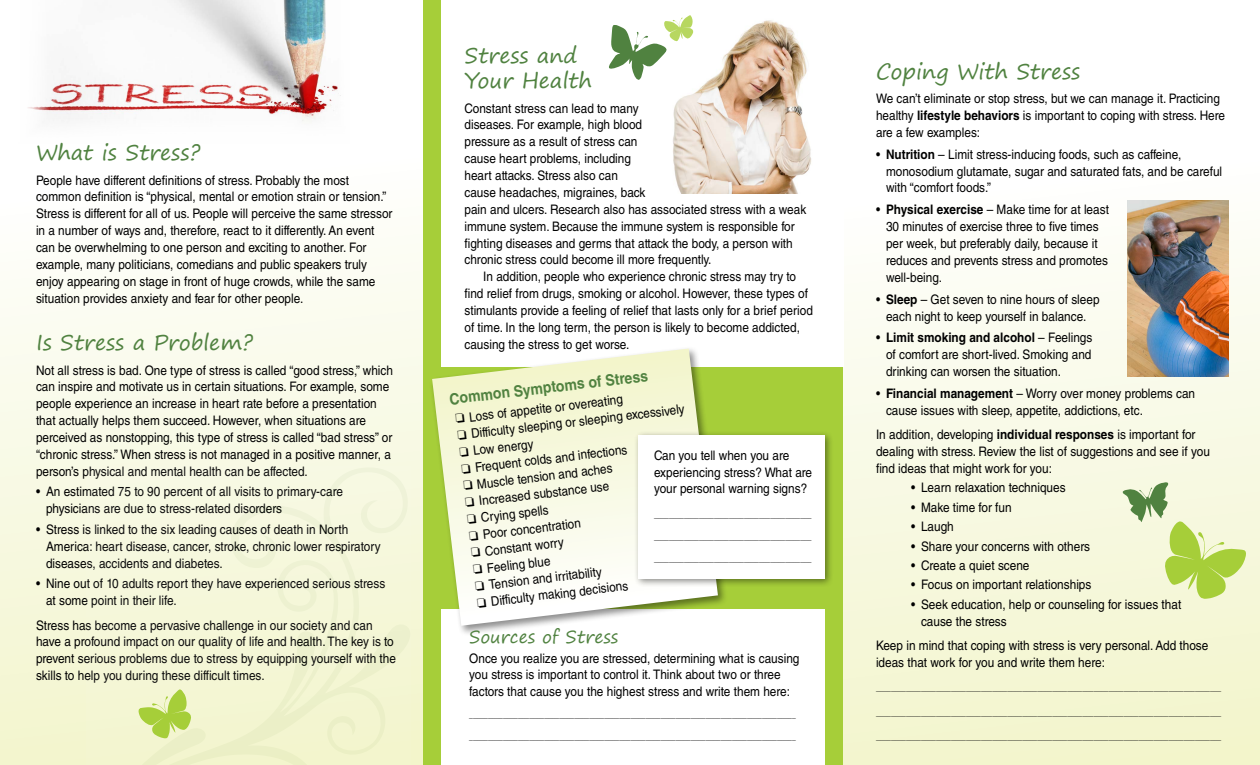
<style>
.page{position:relative;width:1260px;height:765px;background:#fff}
.page>*{position:absolute;margin:0;border:0;box-sizing:border-box;transform-origin:0 0}
.Subhead_1{font:21.25px/25px "Segoe Print";color:#508240}
.Subhead_1-2{font:17.5px "Segoe Print";color:#508240}
.Subhead_1-3{font:700 15.62px "Helvetica LT Std";color:#508240;scale:.9 1}
.Body_text{font:13.12px/16.9px "Helvetica LT Std";color:#000;scale:.9 1}
.Body_text-2{font:7.5px "Helvetica LT Std";color:#000;scale:.9 1}
.s1{font-weight:700}
</style>
<div class="page">
<div style="left:423px;top:0;width:420px;height:765px;background:#a6ce39"></div>
<div style="left:0;top:135px;width:422px;height:630px;background:linear-gradient(to bottom,#fff,#f2f5cd)"></div>
<div style="left:843px;top:135px;width:417px;height:630px;background:linear-gradient(to bottom,#fff,#f2f5cc)"></div>
<img style="left:19px;top:0;width:331px;height:144px">
<svg style="left:86px;top:467px;width:324px;height:298px;fill:#f5f7d8"></svg>
<svg style="left:138px;top:688px;width:53px;height:50px"></svg>
<div style="left:442px;top:0;width:402px;height:367px;background:#fff"></div>
<div style="left:442px;top:609px;width:383px;height:156px;background:#fff"></div>
<img style="left:673px;top:20px;width:138px;height:174px">
<svg style="left:609px;top:15px;width:84px;height:65px"></svg>
<div style="left:429px;top:346px;width:299px;height:290px;background:#000;opacity:.45"></div>
<svg style="left:432px;top:349px;width:286px;height:277px"></svg>
<img style="left:1127px;top:201px;width:101px;height:176px">
<svg style="left:1122px;top:482px;width:127px;height:117px"></svg>
<div style="left:634px;top:430px;width:200px;height:158px;background:#000;opacity:.45"></div>
<div style="left:638px;top:435px;width:187px;height:143px;background:#fff"></div>
<p class="Subhead_1" style="left:36px;top:140px;width:166px">What is Stress?</p>
<p class="Body_text" style="left:36px;top:171px;width:398px">People have different definitions of stress. Probably the most common definition is “physical, mental or emotion strain or tension.” Stress is different for all of us. People will perceive the same stressor in a number of ways and, therefore, react to it differently. An event can be overwhelming to one person and exciting to another. For example, many politicians, comedians and public speakers truly enjoy appearing on stage in front of huge crowds, while the same situation provides anxiety and fear for other people.</p>
<p class="Subhead_1" style="left:36px;top:330px;width:219px">Is Stress a Problem?</p>
<p class="Body_text" style="left:36px;top:361px;width:398px">Not all stress is bad. One type of stress is called “good stress,” which can inspire and motivate us in certain situations. For example, some people experience an increase in heart rate before a presentation that actually helps them succeed. However, when situations are perceived as nonstopping, this type of stress is called “bad stress” or “chronic stress.” When stress is not managed in a positive manner, a person’s physical and mental health can be affected.</p>
<p class="Body_text" style="left:46px;top:483px;width:331px;text-indent:-10px">• An estimated 75 to 90 percent of all visits to primary-care physicians are due to stress-related disorders</p>
<p class="Body_text" style="left:46px;top:521px;width:373px;text-indent:-10px">• Stress is linked to the six leading causes of death in North<br>America: heart disease, cancer, stroke, chronic lower respiratory diseases, accidents and diabetes.</p>
<p class="Body_text" style="left:46px;top:575px;width:379px;text-indent:-10px">• Nine out of 10 adults report they have experienced serious stress at some point in their life.</p>
<p class="Body_text" style="left:36px;top:616px;width:402px">Stress has become a pervasive challenge in our society and can have a profound impact on our quality of life and health. The key is to prevent serious problems due to stress by equipping yourself with the skills to help you during these difficult times.</p>
<p class="Subhead_1" style="left:465px;top:43px;width:129px">Stress and<br>Your Health</p>
<p class="Body_text" style="left:465px;top:99px;width:381px">Constant stress can lead to many<br>diseases. For example, high blood<br>pressure as a result of stress can<br>cause heart problems, including<br>heart attacks. Stress also can<br>cause headaches, migraines, back<br>pain and ulcers. Research also has associated stress with a weak immune system. Because the immune system is responsible for fighting diseases and germs that attack the body, a person with chronic stress could become ill more frequently.</p>
<p class="Body_text" style="left:465px;top:268px;width:389px;text-indent:19px">In addition, people who experience chronic stress may try to find relief from drugs, smoking or alcohol. However, these types of stimulants provide a feeling of relief that lasts only for a brief period of time. In the long term, the person is likely to become addicted, causing the stress to get worse.</p>
<p class="Subhead_1-3" style="left:448px;top:390px;width:224px;rotate:-7deg">Common Symptoms of Stress</p>
<p class="Body_text" style="left:455px;top:411px;width:189px;rotate:-7deg">❏ Loss of appetite or overeating</p>
<p class="Body_text" style="left:457px;top:428px;width:256px;rotate:-7deg">❏ Difficulty sleeping or sleeping excessively</p>
<p class="Body_text" style="left:458px;top:444px;width:84px;rotate:-7deg">❏ Low energy</p>
<p class="Body_text" style="left:460px;top:461px;width:187px;rotate:-7deg">❏ Frequent colds and infections</p>
<p class="Body_text" style="left:654px;top:447px;width:177px">Can you tell when you are experiencing stress? What are your personal warning signs?</p>
<p class="Body_text-2" style="left:654px;top:511px;width:177px">__________________________________________</p>
<p class="Body_text-2" style="left:654px;top:533px;width:177px">__________________________________________</p>
<p class="Body_text-2" style="left:654px;top:555px;width:177px">__________________________________________</p>
<p class="Body_text" style="left:462px;top:478px;width:168px;rotate:-7deg">❏ Muscle tension and aches</p>
<p class="Body_text" style="left:464px;top:494px;width:162px;rotate:-7deg">❏ Increased substance use</p>
<p class="Body_text" style="left:466px;top:511px;width:92px;rotate:-7deg">❏ Crying spells</p>
<p class="Body_text" style="left:468px;top:528px;width:126px;rotate:-7deg">❏ Poor concentration</p>
<p class="Body_text" style="left:470px;top:545px;width:105px;rotate:-7deg">❏ Constant worry</p>
<p class="Body_text" style="left:472px;top:561px;width:88px;rotate:-7deg">❏ Feeling blue</p>
<p class="Body_text" style="left:474px;top:578px;width:143px;rotate:-7deg">❏ Tension and irritability</p>
<p class="Body_text" style="left:476px;top:595px;width:170px;rotate:-7deg">❏ Difficulty making decisions</p>
<p class="Subhead_1-2" style="left:469px;top:621px;width:151px">Sources of Stress</p>
<p class="Body_text" style="left:469px;top:650px;width:368px">Once you realize you are stressed, determining what is causing you stress is important to control it. Think about two or three factors that cause you the highest stress and write them here:</p>
<p class="Body_text-2" style="left:469px;top:711px;width:364px">_______________________________________________________________________________________</p>
<p class="Body_text-2" style="left:469px;top:733px;width:364px">_______________________________________________________________________________________</p>
<p class="Subhead_1" style="left:876px;top:58px;width:206px">Coping With Stress</p>
<p class="Body_text" style="left:876px;top:90px;width:389px">We can’t eliminate or stop stress, but we can manage it. Practicing healthy <span class="s1">lifestyle behaviors</span> is important to coping with stress. Here are a few examples:</p>
<p class="Body_text" style="left:886px;top:146px;width:375px;text-indent:-10px">• <span class="s1">Nutrition</span> – Limit stress-inducing foods, such as caffeine, monosodium glutamate, sugar and saturated fats, and be careful with “comfort foods.”</p>
<p class="Body_text" style="left:886px;top:201px;width:249px;text-indent:-10px">• <span class="s1">Physical exercise</span> – Make time for at least 30 minutes of exercise three to five times per week, but preferably daily, because it reduces and prevents stress and promotes well-being.</p>
<p class="Body_text" style="left:876px;top:291px;width:250px;text-align:center">• <span class="s1">Sleep</span> – Get seven to nine hours of sleep each night to keep yourself in balance.</p>
<p class="Body_text" style="left:886px;top:329px;width:231px;text-align:justify;text-indent:-10px">• <span class="s1">Limit smoking and alcohol</span> – Feelings of comfort are short-lived. Smoking and drinking can worsen the situation.</p>
<p class="Body_text" style="left:886px;top:385px;width:345px;text-indent:-10px">• <span class="s1">Financial management</span> – Worry over money problems can cause issues with sleep, appetite, addictions, etc.</p>
<p class="Body_text" style="left:876px;top:426px;width:373px">In addition, developing <span class="s1">individual responses</span> is important for dealing with stress. Review the list of suggestions and see if you find ideas that might work for you:</p>
<p class="Body_text" style="left:911px;top:479px;width:173px">• Learn relaxation techniques</p>
<p class="Body_text" style="left:911px;top:499px;width:113px">• Make time for fun</p>
<p class="Body_text" style="left:911px;top:518px;width:49px">• Laugh</p>
<p class="Body_text" style="left:911px;top:537px;width:200px">• Share your concerns with others</p>
<p class="Body_text" style="left:911px;top:557px;width:133px">• Create a quiet scene</p>
<p class="Body_text" style="left:911px;top:576px;width:202px">• Focus on important relationships</p>
<p class="Body_text" style="left:921px;top:596px;width:291px;text-indent:-10px">• Seek education, help or counseling for issues that cause the stress</p>
<p class="Body_text" style="left:876px;top:637px;width:371px">Keep in mind that coping with stress is very personal. Add those ideas that work for you and write them here:</p>
<p class="Body_text-2" style="left:876px;top:684px;width:385px">____________________________________________________________________________________________</p>
<p class="Body_text-2" style="left:876px;top:709px;width:385px">____________________________________________________________________________________________</p>
<p class="Body_text-2" style="left:876px;top:733px;width:385px">____________________________________________________________________________________________</p>
</div>
